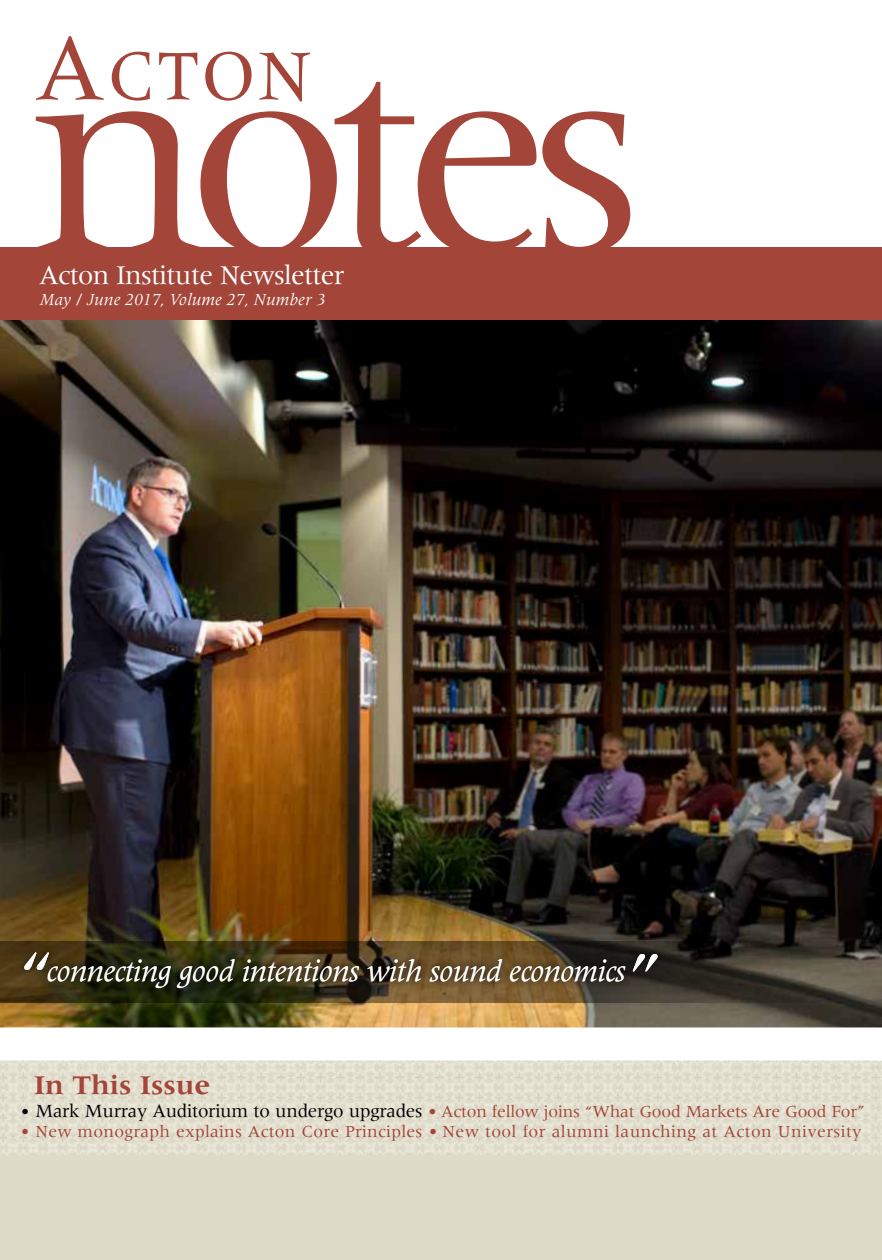
<style>
.page{position:relative;width:882px;height:1260px;background:#fff}
.page>*{position:absolute;margin:0;border:0;box-sizing:border-box;transform-origin:0 0}
.t1{font:294px "Meridien";letter-spacing:-.075em;color:#a34539}
.t2{font:italic 84px "Meridien";color:#fff}
.t3{font:73.5px "Meridien";color:#a34539}
.t4{font:italic 31.5px "Meridien";letter-spacing:-.015em;color:#fff}
.t5{font:28px "Meridien";letter-spacing:-.025em;color:#fbffff}
.t6{font:700 28px "Meridien";color:#a34539}
.t7{font:17.5px "Meridien";letter-spacing:.015em;color:#a34539}
.t8{font:17.5px "Meridien";letter-spacing:-.01em;color:#a34539}
.t9{font:italic 17.5px "Meridien";color:#fff}
.s1{font-size:96.25px}
.s2{color:#000}
.s3{font-size:19.25px;color:#000}
</style>
<div class="page">
<img style="left:0;top:320px;width:882px;height:707px">
<div style="left:0;top:1061px;width:882px;height:199px;background:#dedbc8"></div>
<div style="left:0;top:248px;width:882px;height:72px;background:#a34539"></div>
<img style="left:0;top:1061px;width:882px;height:93px">
<svg style="left:0;top:941px;width:882px;height:61px"></svg>
<div style="left:39px;top:950px;width:594px;height:46px;background:#000;opacity:.6"></div>
<div style="left:15px;top:943px;width:42px;height:35px;background:#000;opacity:.35"></div>
<div style="left:624px;top:946px;width:43px;height:34px;background:#000;opacity:.35"></div>
<h3 class="t3" style="left:35px;top:35px;width:278px"><span class="s1">A</span>CTON</h3>
<h1 class="t1" style="left:29px;top:-6px;width:616px">notes</h1>
<h3 class="t5" style="left:39px;top:260px;width:307px">Acton Institute Newsletter</h3>
<p class="t9" style="left:40px;top:290px;width:287px">May / June 2017, Volume 27, Number 3</p>
<h2 class="t2" style="left:64px;top:986px;width:43px;rotate:-180deg">”</h2>
<h2 class="t2" style="left:617px;top:938px;width:43px">”</h2>
<h3 class="t4" style="left:47px;top:954px;width:580px">connecting good intentions with sound economics</h3>
<h3 class="t6" style="left:34px;top:1069px;width:177px">In This Issue</h3>
<p class="t8" style="left:21px;top:1101px;width:845px"><span class="s2">•</span> <span class="s3">Mark Murray Auditorium to undergo upgrades</span> • Acton fellow joins “What Good Markets Are Good For”</p>
<p class="t7" style="left:21px;top:1122px;width:842px">• New monograph explains Acton Core Principles • New tool for alumni launching at Acton University</p>
</div>
